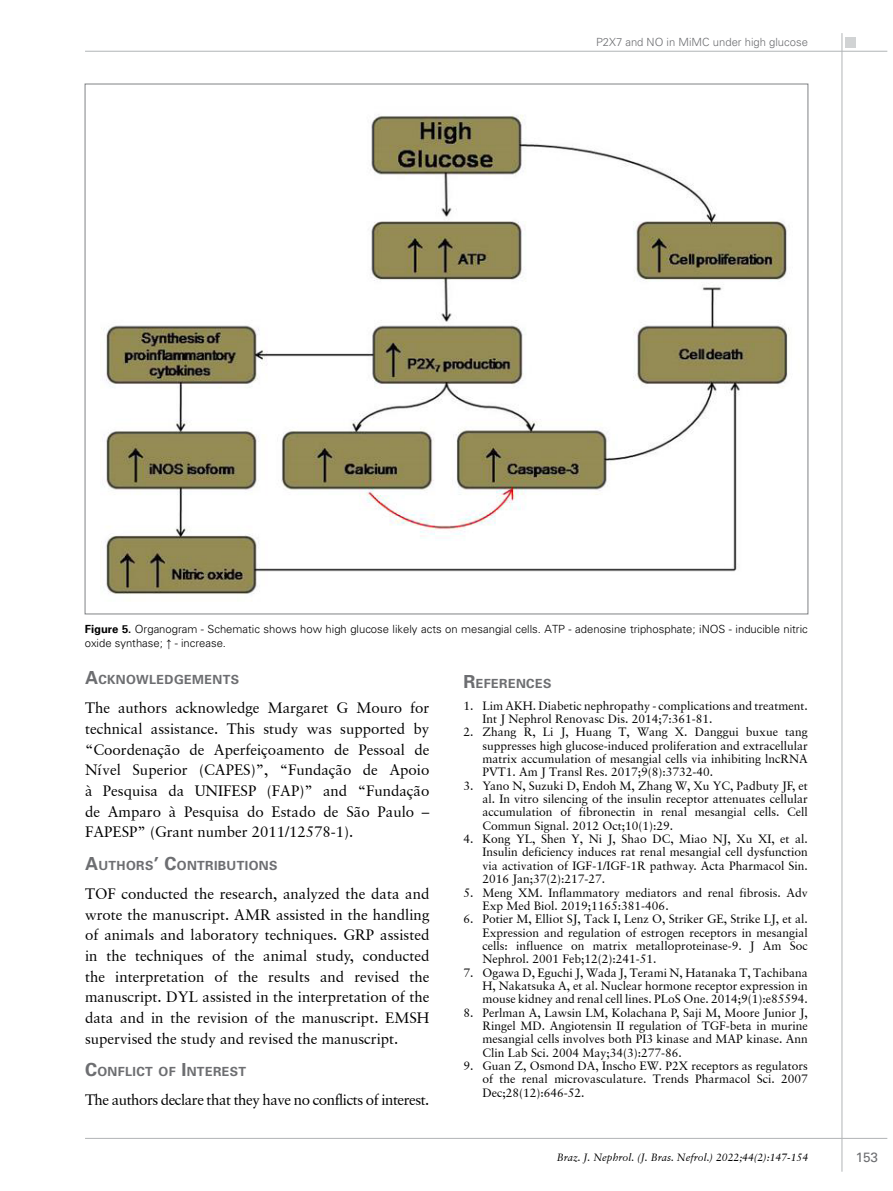
<style>
.page{position:relative;width:893px;height:1191px;background:#fff}
.page>*{position:absolute;margin:0;border:0;box-sizing:border-box;transform-origin:0 0}
.t1{font:15px/20.7px "Garamond Retrospective S Si";color:#000;text-align:justify}
.t2{font:15px "Garamond Retrospective S Si";letter-spacing:-.03em;color:#000}
.t3{font:13.5px "Univers LT Std";color:#6d6e71}
.t4{font:12.6px "Univers 65 Bold";letter-spacing:.03em;color:#6d6e71}
.t5{font:12px/13.4px "Garamond Retrospective S Si";color:#000;text-align:justify}
.t6{font:300 11.25px/14.2px "Univers LT Std";color:#000}
.t7{font:300 11.25px "Univers LT Std";color:#6d6e71}
.t8{font:italic 10.5px "Garamond Retrospective S Si";color:#000}
.s1{font-family:"Univers 65";font-weight:700}
.s2{font-family:"Times New Roman";font-weight:400}
.s3{font-size:18px}
</style>
<div class="page">
<div style="left:845px;top:37px;width:11px;height:11px;background:#d1d3d4"></div>
<hr style="left:85px;top:51px;width:802px;height:1px;background:#b1b4b6">
<hr style="left:842px;top:33px;width:1px;height:1138px;background:#b1b4b6">
<hr style="left:85px;top:1138px;width:802px;height:1px;background:#b1b4b6">
<img style="left:101px;top:114px;width:689px;height:480px">
<p class="t7" style="left:596px;top:36px;width:213px">P2X7 and NO in MiMC under high glucose</p>
<p class="t6" style="left:85px;top:622px;width:725px"><span class="s1">Figure 5.</span> Organogram - Schematic shows how high glucose likely acts on mesangial cells. ATP - adenosine triphosphate; iNOS - inducible nitric oxide synthase; <span class="s2">↑</span> - increase.</p>
<p class="t4" style="left:85px;top:672px;width:156px"><span class="s3">A</span>CKNOWLEDGEMENTS</p>
<p class="t1" style="left:85px;top:697px;width:346px">The authors acknowledge Margaret G Mouro for technical assistance. This study was supported by “Coordenação de Aperfeiçoamento de Pessoal de Nível Superior (CAPES)”, “Fundação de Apoio à Pesquisa da UNIFESP (FAP)” and “Fundação de Amparo à Pesquisa do Estado de São Paulo – FAPESP” (Grant number 2011/12578-1).</p>
<p class="t4" style="left:85px;top:857px;width:194px"><span class="s3">A</span>UTHORS<span class="s3">’ C</span>ONTRI BUTIONS</p>
<p class="t1" style="left:85px;top:883px;width:346px">TOF conducted the research, analyzed the data and wrote the manuscript. AMR assisted in the handling of animals and laboratory techniques. GRP assisted in the techniques of the animal study, conducted the interpretation of the results and revised the manuscript. DYL assisted in the interpretation of the data and in the revision of the manuscript. EMSH supervised the study and revised the manuscript.</p>
<p class="t4" style="left:85px;top:1063px;width:163px"><span class="s3">C</span>ONFLICT OF <span class="s3">I</span>NTEREST</p>
<p class="t2" style="left:85px;top:1090px;width:346px">The authors declare that they have no conflicts of interest.</p>
<p class="t4" style="left:463px;top:675px;width:90px"><span class="s3">R</span>EFERENCES</p>
<p class="t5" style="left:482px;top:698px;width:327px;text-indent:-19px">1. Lim AKH. Diabetic nephropathy - complications and treatment.<br>Int J Nephrol Renovasc Dis. 2014;7:361-81.</p>
<p class="t5" style="left:482px;top:725px;width:327px;text-indent:-19px">2. Zhang R, Li J, Huang T, Wang X. Danggui buxue tang suppresses high glucose-induced proliferation and extracellular matrix accumulation of mesangial cells via inhibiting lncRNA PVT1. Am J Transl Res. 2017;9(8):3732-40.</p>
<p class="t5" style="left:482px;top:778px;width:327px;text-indent:-19px">3. Yano N, Suzuki D, Endoh M, Zhang W, Xu YC, Padbuty JF, et al. In vitro silencing of the insulin receptor attenuates cellular accumulation of fibronectin in renal mesangial cells. Cell Commun Signal. 2012 Oct;10(1):29.</p>
<p class="t5" style="left:482px;top:832px;width:327px;text-indent:-19px">4. Kong YL, Shen Y, Ni J, Shao DC, Miao NJ, Xu XI, et al.<br>Insulin deficiency induces rat renal mesangial cell dysfunction via activation of IGF-1/IGF-1R pathway. Acta Pharmacol Sin.<br>2016 Jan;37(2):217-27.</p>
<p class="t5" style="left:482px;top:885px;width:327px;text-indent:-19px">5. Meng XM. Inflammatory mediators and renal fibrosis. Adv<br>Exp Med Biol. 2019;1165:381-406.</p>
<p class="t5" style="left:482px;top:912px;width:327px;text-indent:-19px">6. Potier M, Elliot SJ, Tack I, Lenz O, Striker GE, Strike LJ, et al.<br>Expression and regulation of estrogen receptors in mesangial cells: influence on matrix metalloproteinase-9. J Am Soc Nephrol. 2001 Feb;12(2):241-51.</p>
<p class="t5" style="left:482px;top:965px;width:327px;text-indent:-19px">7. Ogawa D, Eguchi J, Wada J, Terami N, Hatanaka T, Tachibana H, Nakatsuka A, et al. Nuclear hormone receptor expression in mouse kidney and renal cell lines. PLoS One. 2014;9(1):e85594.</p>
<p class="t5" style="left:482px;top:1005px;width:327px;text-indent:-19px">8. Perlman A, Lawsin LM, Kolachana P, Saji M, Moore Junior J, Ringel MD. Angiotensin II regulation of TGF-beta in murine mesangial cells involves both PI3 kinase and MAP kinase. Ann Clin Lab Sci. 2004 May;34(3):277-86.</p>
<p class="t5" style="left:482px;top:1059px;width:327px;text-indent:-19px">9. Guan Z, Osmond DA, Inscho EW. P2X receptors as regulators of the renal microvasculature. Trends Pharmacol Sci. 2007<br>Dec;28(12):646-52.</p>
<p class="t8" style="left:557px;top:1151px;width:253px">Braz. J. Nephrol. (J. Bras. Nefrol.) 2022;44(2):147-154</p>
<p class="t3" style="left:856px;top:1149px;width:24px">153</p>
</div>
